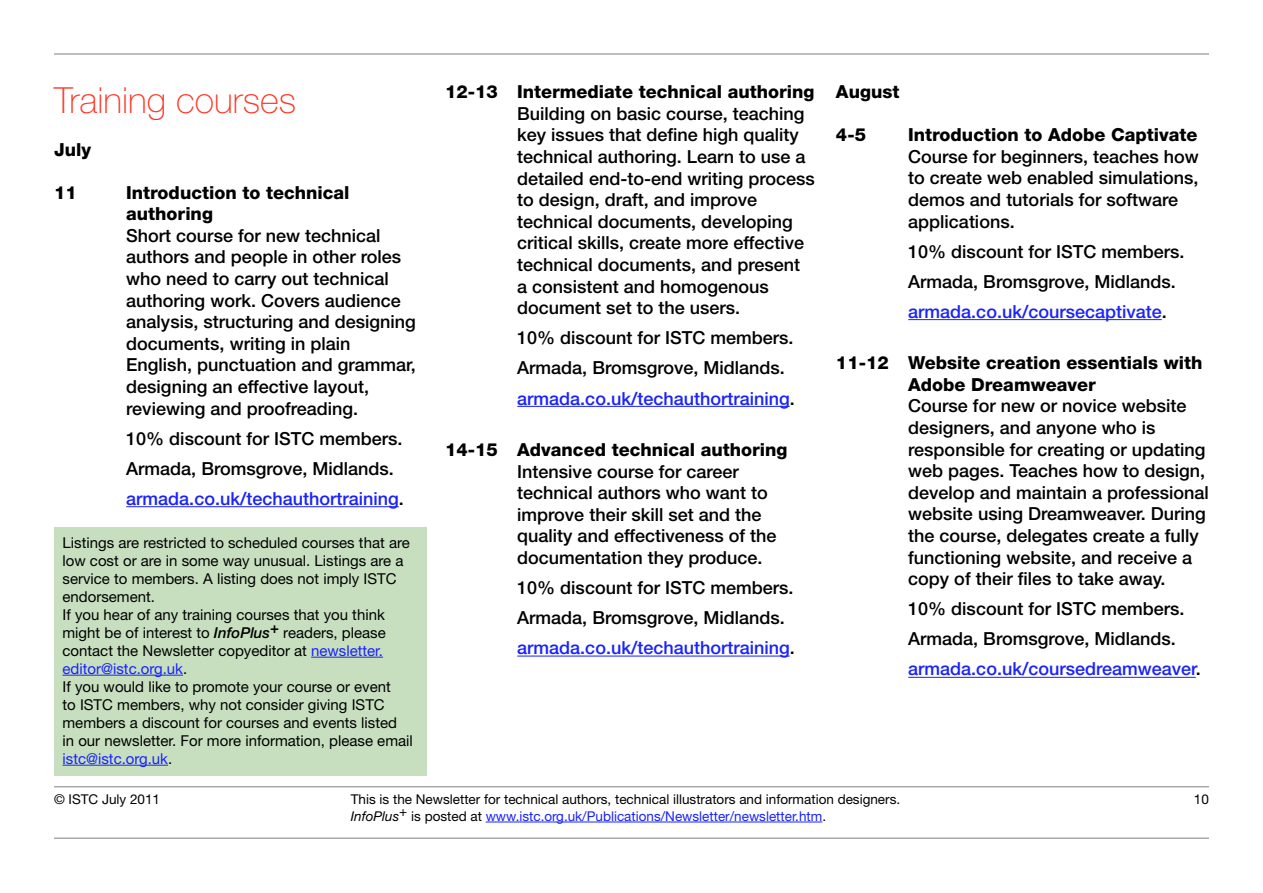
<style>
.page{position:relative;width:1263px;height:893px;background:#fff}
.page>*{position:absolute;margin:0;border:0;box-sizing:border-box;transform-origin:0 0}
.t1{font:100 36px "Helvetica Neue";color:#ff3626}
.t2{font:500 18px/21.6px "Helvetica Neue";color:#000}
.t3{font:800 18px/21.6px "Helvetica Neue";color:#000}
.t4{font:15px/18px "Helvetica Neue";color:#000}
.t5{font:13.5px/16.2px "Helvetica Neue";color:#000}
.s1{color:#1922fb}
.s2{font-weight:500;font-style:italic}
.s3{font-style:italic}
</style>
<div class="page">
<hr style="left:54px;top:53px;width:1155px;height:2px;background:#a7a9ac">
<hr style="left:54px;top:837px;width:1155px;height:2px;background:#a7a9ac">
<hr style="left:54px;top:786px;width:1155px;height:1px;background:#a7a9ac">
<hr style="left:486px;top:822px;width:336px;height:1px;background:#1922fb">
<hr style="left:126px;top:506px;width:273px;height:1px;background:#1922fb">
<hr style="left:517px;top:406px;width:273px;height:1px;background:#1922fb">
<hr style="left:517px;top:656px;width:273px;height:1px;background:#1922fb">
<hr style="left:908px;top:319px;width:254px;height:1px;background:#1922fb">
<hr style="left:908px;top:677px;width:288px;height:1px;background:#1922fb">
<div style="left:54px;top:527px;width:373px;height:249px;background:#c7dfbf"></div>
<hr style="left:311px;top:657px;width:72px;height:1px;background:#1922fb">
<hr style="left:63px;top:675px;width:120px;height:1px;background:#1922fb">
<hr style="left:63px;top:765px;width:105px;height:1px;background:#1922fb">
<h1 class="t1" style="left:54px;top:80px;width:244px">Training courses</h1>
<p class="t3" style="left:54px;top:138px;width:39px">July</p>
<p class="t3" style="left:54px;top:181px;width:24px">11</p>
<p class="t3" style="left:126px;top:181px;width:225px">Introduction to technical authoring</p>
<p class="t2" style="left:126px;top:224px;width:291px">Short course for new technical authors and people in other roles who need to carry out technical authoring work. Covers audience analysis, structuring and designing documents, writing in plain<br>English, punctuation and grammar, designing an effective layout, reviewing and proofreading.</p>
<p class="t2" style="left:126px;top:423px;width:279px;line-height:30.2px">10% discount for ISTC members.<br>Armada, Bromsgrove, Midlands. <span class="s1">armada.co.uk/techauthortraining</span>.</p>
<p class="t4" style="left:63px;top:533px;width:352px">Listings are restricted to scheduled courses that are low cost or are in some way unusual. Listings are a service to members. A listing does not imply ISTC endorsement.<br>If you hear of any training courses that you think might be of interest to <span class="s2">InfoPlus</span><sup>+</sup> readers, please contact the Newsletter copyeditor at <span class="s1">newsletter. editor@istc.org.uk</span>.<br>If you would like to promote your course or event<br>to ISTC members, why not consider giving ISTC members a discount for courses and events listed<br>in our newsletter. For more information, please email <span class="s1">istc@istc.org.uk</span>.</p>
<p class="t3" style="left:445px;top:81px;width:371px">12-13 Intermediate technical authoring</p>
<p class="t2" style="left:517px;top:102px;width:299px">Building on basic course, teaching key issues that define high quality technical authoring. Learn to use a detailed end-to-end writing process to design, draft, and improve technical documents, developing critical skills, create more effective technical documents, and present<br>a consistent and homogenous document set to the users.</p>
<p class="t2" style="left:517px;top:323px;width:279px;line-height:30.2px">10% discount for ISTC members.<br>Armada, Bromsgrove, Midlands. <span class="s1">armada.co.uk/techauthortraining</span>.</p>
<p class="t3" style="left:445px;top:439px;width:344px">14-15 Advanced technical authoring</p>
<p class="t2" style="left:517px;top:460px;width:261px">Intensive course for career technical authors who want to improve their skill set and the quality and effectiveness of the documentation they produce.</p>
<p class="t2" style="left:517px;top:572px;width:279px;line-height:30.2px">10% discount for ISTC members.<br>Armada, Bromsgrove, Midlands. <span class="s1">armada.co.uk/techauthortraining</span>.</p>
<p class="t3" style="left:836px;top:81px;width:65px">August</p>
<p class="t3" style="left:836px;top:124px;width:32px">4-5</p>
<p class="t3" style="left:908px;top:124px;width:291px">Introduction to Adobe Captivate</p>
<p class="t2" style="left:908px;top:145px;width:292px">Course for beginners, teaches how to create web enabled simulations, demos and tutorials for software applications.</p>
<p class="t2" style="left:908px;top:236px;width:278px;line-height:30.2px">10% discount for ISTC members.<br>Armada, Bromsgrove, Midlands. <span class="s1">armada.co.uk/coursecaptivate</span>.</p>
<p class="t3" style="left:908px;top:352px;width:296px;text-indent:-72px">11-12 Website creation essentials with<br>Adobe Dreamweaver</p>
<p class="t2" style="left:908px;top:395px;width:302px">Course for new or novice website designers, and anyone who is responsible for creating or updating web pages. Teaches how to design, develop and maintain a professional website using Dreamweaver. During the course, delegates create a fully functioning website, and receive a copy of their files to take away.</p>
<p class="t2" style="left:908px;top:594px;width:294px;line-height:30.2px">10% discount for ISTC members.<br>Armada, Bromsgrove, Midlands. <span class="s1">armada.co.uk/coursedreamweaver</span>.</p>
<p class="t5" style="left:54px;top:791px;width:108px">© ISTC July 2011</p>
<p class="t5" style="left:1194px;top:791px;width:17px">10</p>
<p class="t5" style="left:351px;top:791px;width:551px">This is the Newsletter for technical authors, technical illustrators and information designers.<br><span class="s3">InfoPlus</span>+ is posted at <span class="s1">www.istc.org.uk/Publications/Newsletter/newsletter.htm</span>.</p>
</div>
